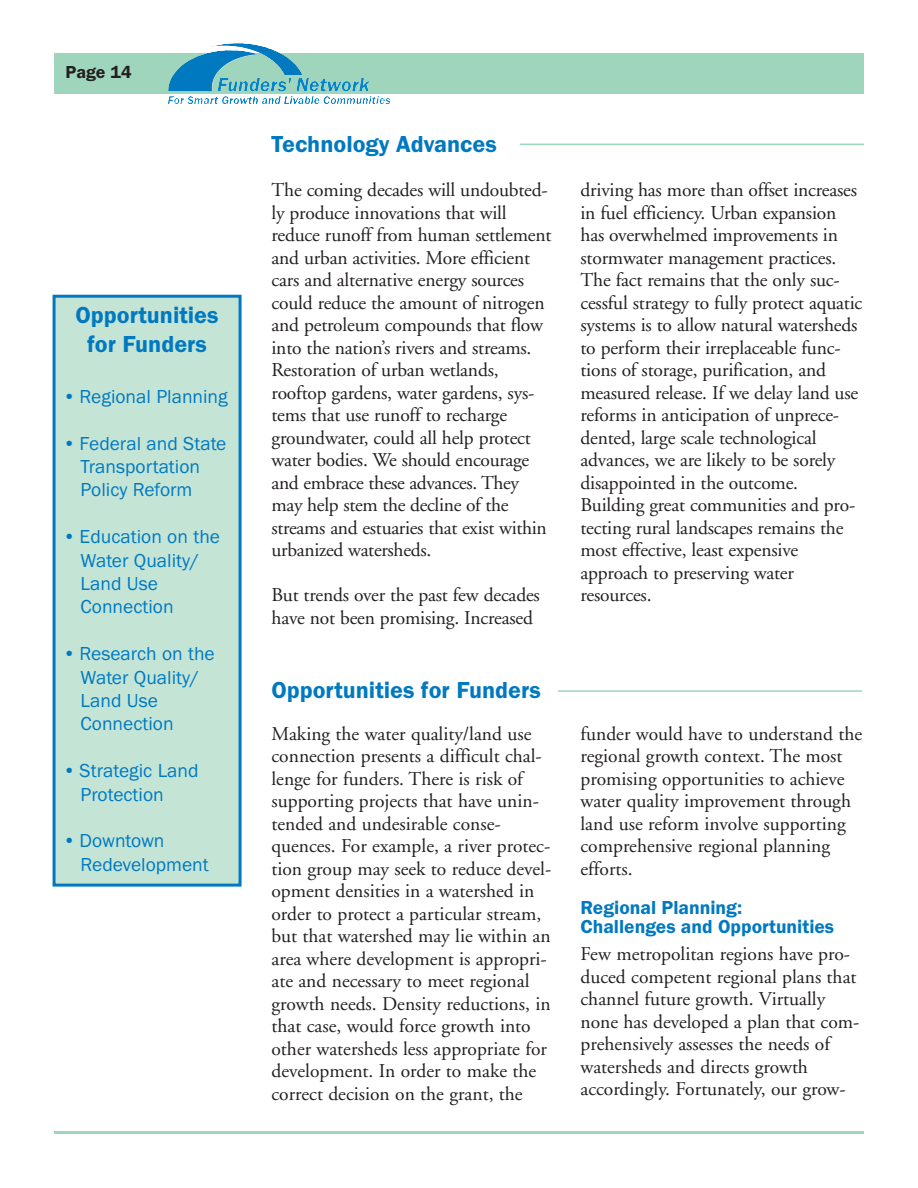
<style>
.page{position:relative;width:918px;height:1188px;background:#fff}
.page>*{position:absolute;margin:0;border:0;box-sizing:border-box;transform-origin:0 0}
.t1{font:600 24px/28.8px "Franklin Got ITCTT";color:#0079c1;text-align:center}
.t2{font:19.5px/22.5px "Adobe Garamond";letter-spacing:-.01em;color:#231f20}
.t3{font:19.5px/23.4px "Franklin Got ITCTT";color:#0079c1}
.t4{font:600 19.5px/19.5px "Franklin Got ITCTT";color:#0079c1}
.t5{font:600 18px "Franklin Got ITCTT";color:#231f20}
</style>
<div class="page">
<div style="left:54px;top:53px;width:810px;height:41px;background:#9fd5bc"></div>
<hr style="left:54px;top:1131px;width:810px;height:3px;background:#9fd5bc">
<img style="left:168px;top:43px;width:202px;height:49px">
<hr style="left:558px;top:690px;width:304px;height:2px;background:#9fd5bc">
<hr style="left:520px;top:144px;width:344px;height:1px;background:#9fd5bc">
<div style="left:54px;top:296px;width:186px;height:589px;background:#c4e5d5"></div>
<div style="left:53px;top:295px;width:189px;height:592px;border:3px solid #0079c1"></div>
<p class="t5" style="left:66px;top:66px;width:68px">Page 14</p>
<p class="t1" style="left:76px;top:303px;width:144px">Opportunities for Funders</p>
<p class="t3" style="left:65px;top:386px;width:165px">• Regional Planning</p>
<p class="t3" style="left:81px;top:433px;width:147px;text-indent:-16px">• Federal and State<br>Transportation<br>Policy Reform</p>
<p class="t3" style="left:81px;top:527px;width:141px;text-indent:-16px">• Education on the<br>Water Quality/<br>Land Use<br>Connection</p>
<p class="t3" style="left:81px;top:644px;width:136px;text-indent:-16px">• Research on the<br>Water Quality/<br>Land Use<br>Connection</p>
<p class="t3" style="left:81px;top:761px;width:120px;text-indent:-16px">• Strategic Land<br>Protection</p>
<p class="t3" style="left:81px;top:831px;width:130px;text-indent:-16px">• Downtown<br>Redevelopment</p>
<p class="t1" style="left:272px;top:131px;width:227px">Technology Advances</p>
<p class="t2" style="left:272px;top:181px;width:281px">The coming decades will undoubted&shy;ly produce innovations that will reduce runoff from human settlement and urban activities. More efficient cars and alternative energy sources could reduce the amount of nitrogen and petroleum compounds that flow into the nation’s rivers and streams.<br>Restoration of urban wetlands, rooftop gardens, water gardens, sys&shy;tems that use runoff to recharge groundwater, could all help protect water bodies. We should encourage and embrace these advances. They may help stem the decline of the streams and estuaries that exist within urbanized watersheds.</p>
<p class="t2" style="left:272px;top:586px;width:270px">But trends over the past few decades have not been promising. Increased</p>
<p class="t1" style="left:272px;top:678px;width:271px">Opportunities for Funders</p>
<p class="t2" style="left:581px;top:181px;width:283px">driving has more than offset increases in fuel efficiency. Urban expansion has overwhelmed improvements in stormwater management practices.<br>The fact remains that the only suc&shy;cessful strategy to fully protect aquatic systems is to allow natural watersheds to perform their irreplaceable func&shy;tions of storage, purification, and measured release. If we delay land use reforms in anticipation of unprece&shy;dented, large scale technological advances, we are likely to be sorely disappointed in the outcome.<br>Building great communities and pro&shy;tecting rural landscapes remains the most effective, least expensive approach to preserving water resources.</p>
<p class="t2" style="left:272px;top:724px;width:281px">Making the water quality/land use connection presents a difficult chal&shy;lenge for funders. There is risk of supporting projects that have unin&shy;tended and undesirable conse&shy;quences. For example, a river protec&shy;tion group may seek to reduce devel&shy;opment densities in a watershed in order to protect a particular stream, but that watershed may lie within an area where development is appropri&shy;ate and necessary to meet regional growth needs. Density reductions, in that case, would force growth into other watersheds less appropriate for development. In order to make the correct decision on the grant, the</p>
<p class="t2" style="left:581px;top:724px;width:283px">funder would have to understand the regional growth context. The most promising opportunities to achieve water quality improvement through land use reform involve supporting comprehensive regional planning efforts.</p>
<p class="t4" style="left:581px;top:899px;width:255px">Regional Planning:<br>Challenges and Opportunities</p>
<p class="t2" style="left:581px;top:944px;width:280px">Few metropolitan regions have pro&shy;duced competent regional plans that channel future growth. Virtually none has developed a plan that com&shy;prehensively assesses the needs of watersheds and directs growth accordingly. Fortunately, our grow-</p>
</div>
